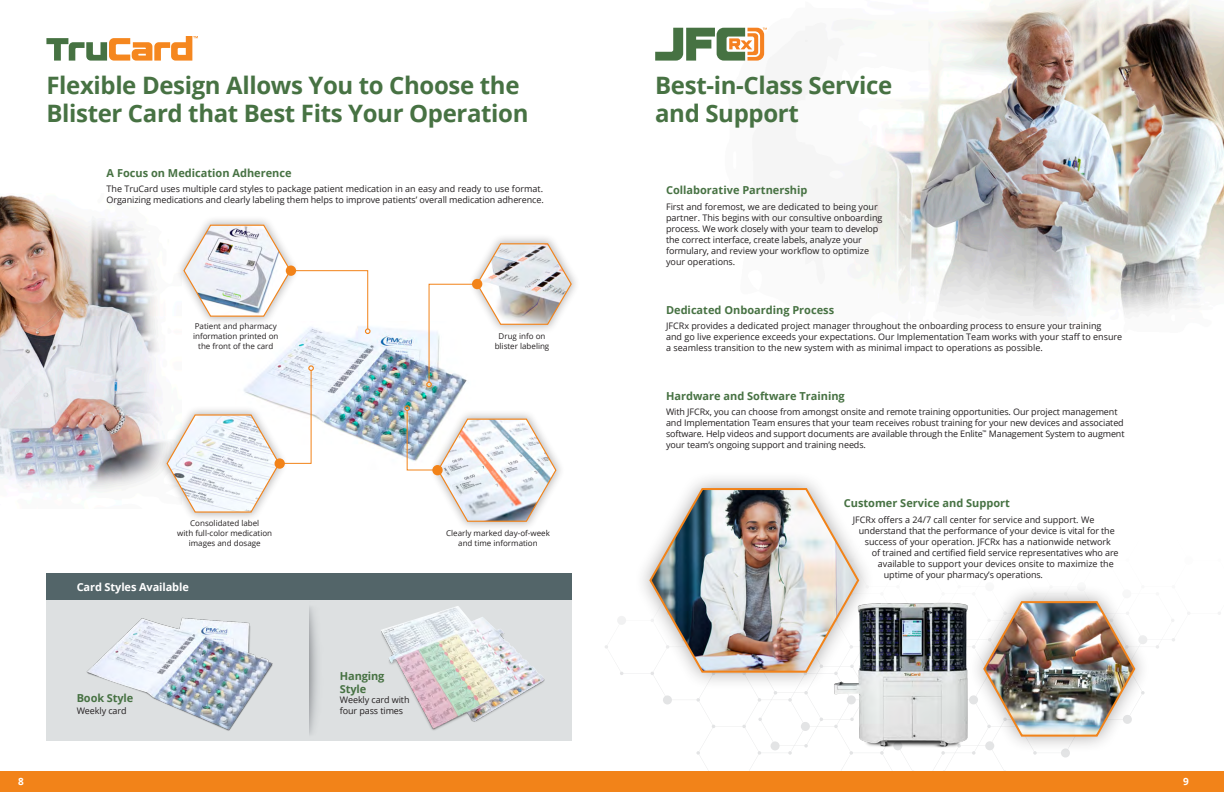
<style>
.page{position:relative;width:1224px;height:792px;background:#fff}
.page>*{position:absolute;margin:0;border:0;box-sizing:border-box;transform-origin:0 0}
.t1{font:700 24px/28px "Open Sans";letter-spacing:-.015em;color:#477243}
.t2{font:700 11px/12px "Open Sans";color:#477243}
.t3{font:700 11px "Open Sans";letter-spacing:-.01em;color:#fff}
.t4{font:700 10px "Open Sans";color:#fff}
.t5{font:9px/11px "Open Sans";letter-spacing:-.01em;color:#231f20}
.t6{font:8px/10px "Open Sans";color:#231f20;text-align:center}
</style>
<div class="page">
<svg style="left:667px;top:605px;width:557px;height:167px"></svg>
<img style="left:686px;top:0;width:538px;height:321px">
<div style="left:0;top:772px;width:612px;height:20px;background:#f28319"></div>
<div style="left:612px;top:772px;width:612px;height:20px;background:#f28319"></div>
<svg style="left:46px;top:36px;width:152px;height:25px"></svg>
<img style="left:0;top:195px;width:158px;height:298px">
<img style="left:271px;top:327px;width:192px;height:130px">
<div style="left:158px;top:405px;width:131px;height:117px;background:#231f20;opacity:.3"></div>
<svg style="left:166px;top:365px;width:148px;height:148px"></svg>
<div style="left:275px;top:458px;width:10px;height:11px;background:#f28319;border-radius:50%"></div>
<div style="left:429px;top:409px;width:136px;height:122px;background:#231f20;opacity:.3"></div>
<svg style="left:404px;top:405px;width:153px;height:117px"></svg>
<div style="left:432px;top:465px;width:11px;height:10px;background:#f28319;border-radius:50%"></div>
<div style="left:468px;top:234px;width:113px;height:100px;background:#231f20;opacity:.3"></div>
<svg style="left:426px;top:242px;width:146px;height:145px"></svg>
<div style="left:472px;top:279px;width:10px;height:10px;background:#f28319;border-radius:50%"></div>
<div style="left:174px;top:215px;width:126px;height:111px;background:#231f20;opacity:.3"></div>
<svg style="left:183px;top:224px;width:188px;height:110px"></svg>
<div style="left:286px;top:266px;width:10px;height:10px;background:#f28319;border-radius:50%"></div>
<div style="left:46px;top:574px;width:526px;height:167px;background:#dde0e1"></div>
<div style="left:46px;top:574px;width:526px;height:26px;background:#536569"></div>
<img style="left:86px;top:617px;width:187px;height:114px">
<img style="left:381px;top:606px;width:164px;height:124px">
<svg style="left:655px;top:28px;width:112px;height:33px"></svg>
<div style="left:633px;top:471px;width:242px;height:219px;background:#231f20;opacity:.4"></div>
<img style="left:648px;top:486px;width:212px;height:188px">
<div style="left:968px;top:584px;width:183px;height:169px;background:#231f20;opacity:.4"></div>
<img style="left:982px;top:599px;width:155px;height:139px">
<img style="left:832px;top:601px;width:135px;height:152px">
<p class="t1" style="left:46px;top:70px;width:484px">Flexible Design Allows You to Choose the<br>Blister Card that Best Fits Your Operation</p>
<p class="t2" style="left:107px;top:167px;width:187px">A Focus on Medication Adherence</p>
<p class="t5" style="left:107px;top:183px;width:439px">The TruCard uses multiple card styles to package patient medication in an easy and ready to use format.<br>Organizing medications and clearly labeling them helps to improve patients’ overall medication adherence.</p>
<p class="t6" style="left:193px;top:321px;width:87px">Patient and pharmacy information printed on the front of the card</p>
<p class="t6" style="left:495px;top:331px;width:56px">Drug info on blister labeling</p>
<p class="t6" style="left:177px;top:518px;width:96px">Consolidated label<br>with full-color medication images and dosage</p>
<p class="t6" style="left:446px;top:528px;width:105px">Clearly marked day-of-week and time information</p>
<p class="t3" style="left:77px;top:579px;width:114px">Card Styles Available</p>
<p class="t2" style="left:77px;top:692px;width:58px">Book Style</p>
<p class="t5" style="left:77px;top:706px;width:51px">Weekly card</p>
<p class="t2" style="left:340px;top:670px;width:46px">Hanging<br>Style</p>
<p class="t5" style="left:340px;top:695px;width:71px">Weekly card with four pass times</p>
<p class="t1" style="left:655px;top:70px;width:239px">Best-in-Class Service and Support</p>
<p class="t2" style="left:666px;top:184px;width:143px">Collaborative Partnership</p>
<p class="t5" style="left:666px;top:201px;width:218px">First and foremost, we are dedicated to being your partner. This begins with our consultive onboarding process. We work closely with your team to develop the correct interface, create labels, analyze your formulary, and review your workflow to optimize your operations.</p>
<p class="t2" style="left:666px;top:303px;width:170px">Dedicated Onboarding Process</p>
<p class="t5" style="left:666px;top:320px;width:458px">JFCRx provides a dedicated project manager throughout the onboarding process to ensure your training<br>and go live experience exceeds your expectations. Our Implementation Team works with your staff to ensure a seamless transition to the new system with as minimal impact to operations as possible.</p>
<p class="t2" style="left:666px;top:389px;width:180px">Hardware and Software Training</p>
<p class="t5" style="left:666px;top:406px;width:460px">With JFCRx, you can choose from amongst onsite and remote training opportunities. Our project management and Implementation Team ensures that your team receives robust training for your new devices and associated software. Help videos and support documents are available through the Enlite<sup>™</sup> Management System to augment your team’s ongoing support and training needs.</p>
<p class="t2" style="left:844px;top:497px;width:168px">Customer Service and Support</p>
<p class="t5" style="left:853px;top:514px;width:243px">JFCRx offers a 24/7 call center for service and support. We</p>
<p class="t5" style="left:859px;top:525px;width:257px">understand that the performance of your device is vital for the</p>
<p class="t5" style="left:865px;top:536px;width:248px">success of your operation. JFCRx has a nationwide network</p>
<p class="t5" style="left:872px;top:547px;width:248px">of trained and certified field service representatives who are</p>
<p class="t5" style="left:878px;top:558px;width:237px">available to support your devices onsite to maximize the</p>
<p class="t5" style="left:884px;top:569px;width:161px">uptime of your pharmacy’s operations.</p>
<p class="t4" style="left:18px;top:775px;width:7px">8</p>
<p class="t4" style="left:1183px;top:775px;width:7px">9</p>
</div>
